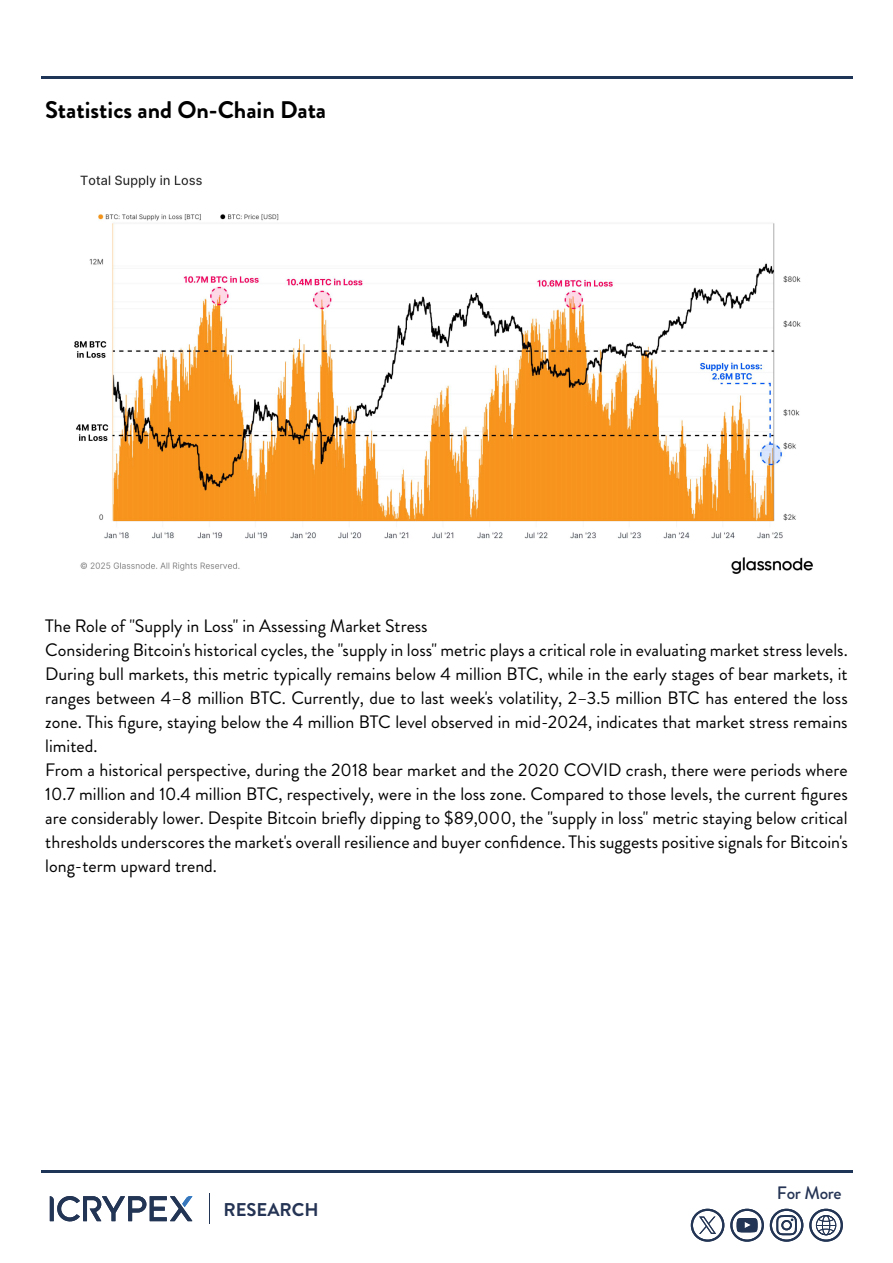
<style>
.page{position:relative;width:893px;height:1263px;background:#fff}
.page>*{position:absolute;margin:0;border:0;box-sizing:border-box;transform-origin:0 0}
.t1{font:700 24px "Brandon Grotesque";color:#000}
.t2{font:700 18.45px "Brandon Grotesque";color:#253454}
.t3{font:18px/24px "Brandon Grotesque";color:#000}
.t4{font:500 18px "Brandon Grotesque";letter-spacing:-.015em;color:#253454}
</style>
<div class="page">
<hr style="left:41px;top:1170px;width:811px;height:2px;background:#1f3557">
<hr style="left:41px;top:76px;width:811px;height:2px;background:#1f3557">
<svg style="left:50px;top:1196px;width:142px;height:26px"></svg>
<hr style="left:209px;top:1193px;width:1px;height:31px;background:#233554">
<svg style="left:809px;top:1209px;width:34px;height:33px"></svg>
<svg style="left:770px;top:1209px;width:33px;height:33px"></svg>
<svg style="left:730px;top:1209px;width:34px;height:33px"></svg>
<svg style="left:691px;top:1209px;width:33px;height:33px"></svg>
<img style="left:74px;top:175px;width:739px;height:399px">
<h1 class="t1" style="left:45px;top:93px;width:282px">Statistics and On-Chain Data</h1>
<p class="t3" style="left:45px;top:614px;width:804px">The Role of "Supply in Loss" in Assessing Market Stress<br>Considering Bitcoin's historical cycles, the "supply in loss" metric plays a critical role in evaluating market stress levels.<br>During bull markets, this metric typically remains below 4 million BTC, while in the early stages of bear markets, it ranges between 4–8 million BTC. Currently, due to last week's volatility, 2–3.5 million BTC has entered the loss zone. This figure, staying below the 4 million BTC level observed in mid-2024, indicates that market stress remains limited.<br>From a historical perspective, during the 2018 bear market and the 2020 COVID crash, there were periods where 10.7 million and 10.4 million BTC, respectively, were in the loss zone. Compared to those levels, the current figures are considerably lower. Despite Bitcoin briefly dipping to $89,000, the "supply in loss" metric staying below critical thresholds underscores the market's overall resilience and buyer confidence. This suggests positive signals for Bitcoin's long-term upward trend.</p>
<p class="t2" style="left:223px;top:1197px;width:97px">RESEARCH</p>
<p class="t4" style="left:777px;top:1181px;width:66px">For More</p>
</div>
